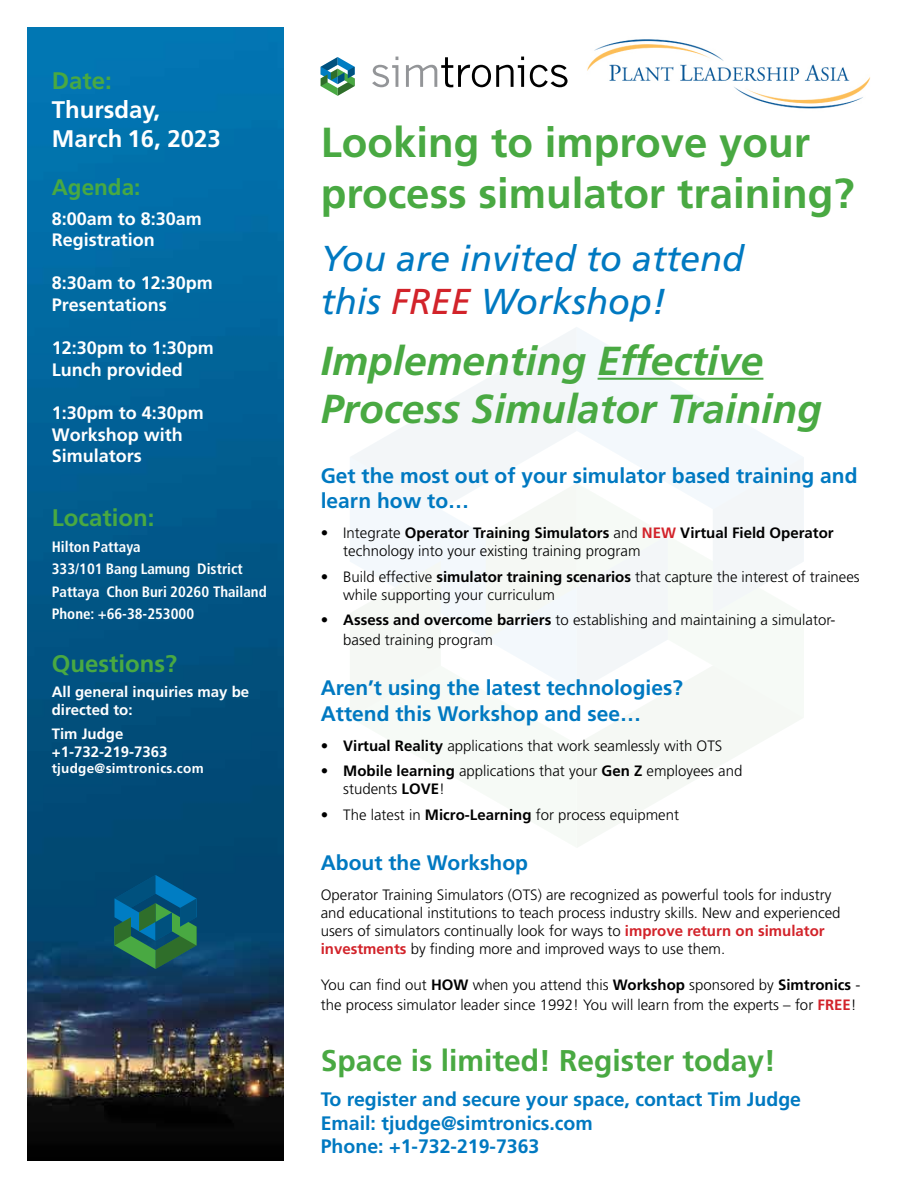
<style>
.page{position:relative;width:918px;height:1188px;background:#fff}
.page>*{position:absolute;margin:0;border:0;box-sizing:border-box;transform-origin:0 0}
.t1{font:700 42px/50.4px "Frutiger";color:#49a942}
.t2{font:italic 700 40.5px/48.6px "Frutiger";color:#49a942}
.t3{font:italic 36px/43.2px "Frutiger";color:#0079c1}
.t4{font:700 30px "Frutiger";color:#49a942}
.t5{font:700 24px "Frutiger";color:#49a942}
.t6{font:700 24px/28.8px "Frutiger";color:#fff}
.t7{font:700 22.5px "Frutiger";color:#49a942}
.t8{font:700 21px/25.2px "Frutiger";color:#0079c1}
.t9{font:700 19.5px/23.4px "Frutiger";color:#0079c1}
.t10{font:700 18px/21.6px "Frutiger";color:#fff}
.t11{font:300 15px/18px "Frutiger";color:#000}
.t12{font:700 condensed 15px/22.5px "Frutiger";color:#fff}
.t13{font:700 15px/18px "Frutiger";color:#fff}
.t14{font:700 13.5px "Frutiger";letter-spacing:.02em;color:#fff}
.s1{color:#d2232a}
.s2{font-weight:700}
.s3{font-weight:700;color:#d2232a}
</style>
<div class="page">
<svg style="left:577px;top:718px;width:224px;height:129px"></svg>
<svg style="left:351px;top:327px;width:226px;height:130px"></svg>
<svg style="left:577px;top:328px;width:225px;height:155px"></svg>
<svg style="left:350px;top:457px;width:180px;height:156px;fill:#f3f8fc"></svg>
<svg style="left:441px;top:613px;width:45px;height:26px"></svg>
<svg style="left:624px;top:483px;width:178px;height:235px;fill:#f6faf6"></svg>
<svg style="left:350px;top:561px;width:91px;height:156px"></svg>
<svg style="left:713px;top:457px;width:91px;height:157px"></svg>
<svg style="left:486px;top:483px;width:182px;height:209px"></svg>
<hr style="left:598px;top:378px;width:165px;height:2px;background:#49a942">
<svg style="left:321px;top:57px;width:34px;height:39px"></svg>
<svg style="left:372px;top:57px;width:196px;height:30px"></svg>
<img style="left:28px;top:27px;width:255px;height:1134px">
<svg style="left:115px;top:875px;width:81px;height:94px;background:#14656c"></svg>
<img style="left:587px;top:39px;width:284px;height:70px">
<h3 class="t5" style="left:52px;top:67px;width:62px">Date:</h3>
<h3 class="t6" style="left:52px;top:95px;width:171px">Thursday,<br>March 16, 2023</h3>
<h3 class="t7" style="left:52px;top:174px;width:90px">Agenda:</h3>
<p class="t10" style="left:52px;top:207px;width:152px">8:00am to 8:30am<br>Registration</p>
<p class="t10" style="left:52px;top:272px;width:163px">8:30am to 12:30pm<br>Presentations</p>
<p class="t10" style="left:52px;top:337px;width:164px">12:30pm to 1:30pm<br>Lunch provided</p>
<p class="t10" style="left:52px;top:402px;width:154px">1:30pm to 4:30pm<br>Workshop with<br>Simulators</p>
<h3 class="t5" style="left:52px;top:504px;width:104px">Location:</h3>
<p class="t12" style="left:52px;top:535px;width:217px">Hilton Pattaya<br>333/101 Bang Lamung District<br>Pattaya Chon Buri 20260 Thailand<br>Phone: +66-38-253000</p>
<h3 class="t5" style="left:52px;top:649px;width:127px">Questions?</h3>
<p class="t13" style="left:52px;top:683px;width:199px">All general inquiries may be directed to:</p>
<p class="t13" style="left:52px;top:725px;width:117px">Tim Judge +1-732-219-7363</p>
<p class="t14" style="left:52px;top:761px;width:153px">tjudge@simtronics.com</p>
<h1 class="t1" style="left:321px;top:117px;width:535px">Looking to improve your process simulator training?</h1>
<h3 class="t3" style="left:321px;top:237px;width:425px">You are invited to attend this <span class="s1">FREE</span> Workshop!</h3>
<h2 class="t2" style="left:321px;top:336px;width:503px">Implementing Effective<br>Process Simulator Training</h2>
<h3 class="t8" style="left:321px;top:463px;width:538px">Get the most out of your simulator based training and learn how to…</h3>
<p class="t11" style="left:343px;top:524px;width:492px;text-indent:-22px">• Integrate <span class="s2">Operator Training Simulators</span> and <span class="s3">NEW</span> <span class="s2">Virtual Field Operator </span>technology into your existing training program</p>
<p class="t11" style="left:343px;top:567px;width:518px;text-indent:-22px">• Build effective <span class="s2">simulator training scenarios</span> that capture the interest of trainees while supporting your curriculum</p>
<p class="t11" style="left:343px;top:610px;width:494px;line-height:19.8px;text-indent:-22px">• <span class="s2">Assess and overcome barriers</span> to establishing and maintaining a simulator&shy;based training program</p>
<h3 class="t8" style="left:321px;top:675px;width:364px">Aren’t using the latest technologies?<br>Attend this Workshop and see…</h3>
<p class="t11" style="left:321px;top:736px;width:403px">• <span class="s2">Virtual Reality</span> applications that work seamlessly with OTS</p>
<p class="t11" style="left:343px;top:762px;width:401px;text-indent:-22px">• <span class="s2">Mobile learning</span> applications that your <span class="s2">Gen Z</span> employees and students <span class="s2">LOVE</span>!</p>
<p class="t11" style="left:321px;top:805px;width:360px">• The latest in <span class="s2">Micro-Learning</span> for process equipment</p>
<h3 class="t8" style="left:321px;top:850px;width:209px">About the Workshop</h3>
<p class="t11" style="left:321px;top:886px;width:521px">Operator Training Simulators (OTS) are recognized as powerful tools for industry and educational institutions to teach process industry skills. New and experienced users of simulators continually look for ways to <span class="s3">improve return on simulator investments</span> by finding more and improved ways to use them.</p>
<p class="t11" style="left:321px;top:975px;width:541px;line-height:19.8px">You can find out <span class="s2">HOW</span> when you attend this <span class="s2">Workshop</span> sponsored by <span class="s2">Simtronics</span> - the process simulator leader since 1992! You will learn from the experts – for <span class="s3">FREE</span>!</p>
<h3 class="t4" style="left:321px;top:1043px;width:457px">Space is limited! Register today!</h3>
<h3 class="t9" style="left:321px;top:1088px;width:482px">To register and secure your space, contact Tim Judge<br>Email: tjudge@simtronics.com<br>Phone: +1-732-219-7363</h3>
</div>
